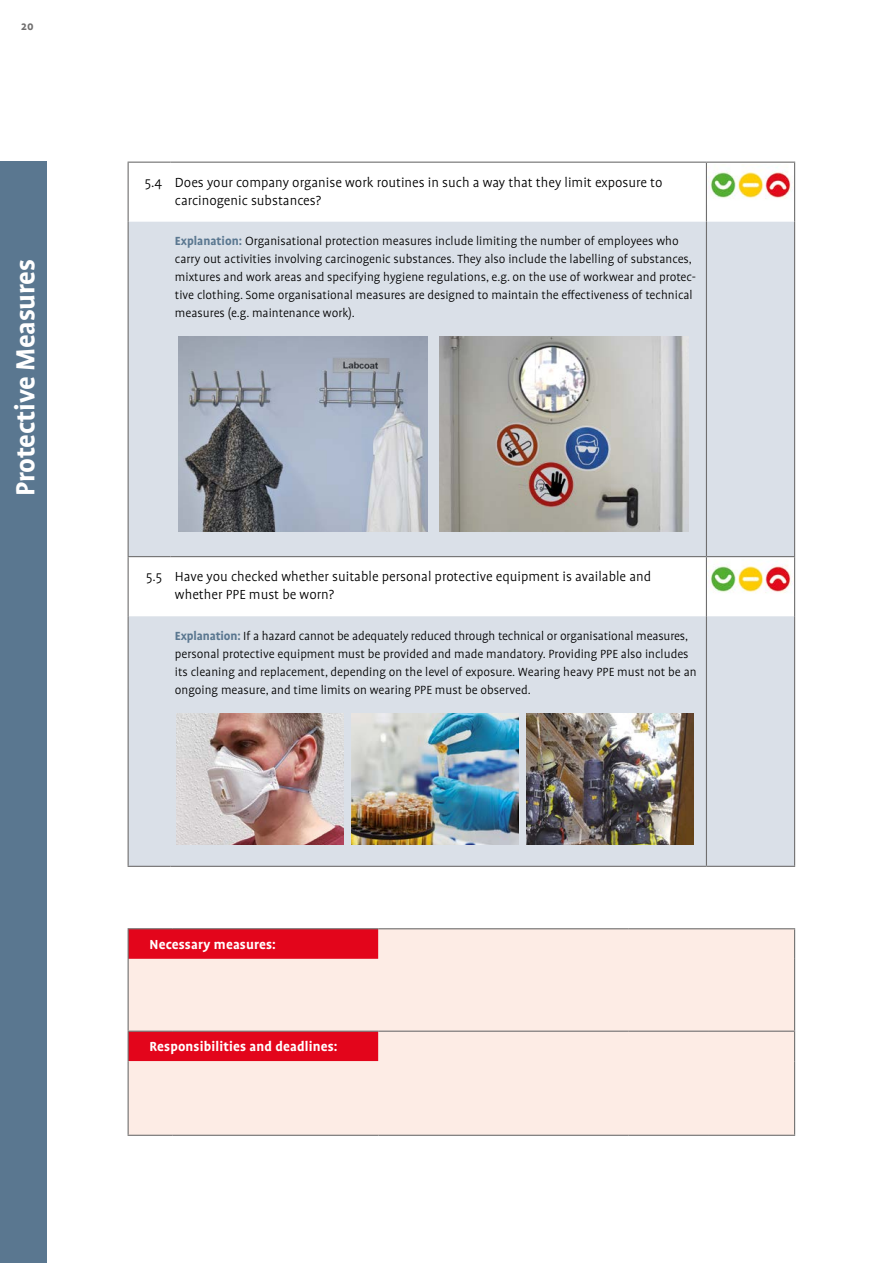
<style>
.page{position:relative;width:893px;height:1263px;background:#fff}
.page>*{position:absolute;margin:0;border:0;box-sizing:border-box;transform-origin:0 0}
.t1{font:700 30px "Profile Pro";letter-spacing:-.01em;color:#fff}
.Tabelle_Text{font:300 15px/18px "Profile Pro";color:#000}
.BS_Kasten_grau{font:700 15px "Profile Pro";letter-spacing:.01em;color:#fff}
.Tabelle_Erläuterung{font:300 13.5px/18px "Profile Pro";color:#000}
.Tabelle_Text-2{font:300 13.5px/18px "Profile Pro";color:#000}
.t2{font:700 12.75px "Profile Pro";color:#706f6f}
.s1{font-weight:700;color:#5a7790}
</style>
<div class="page">
<div style="left:129px;top:222px;width:665px;height:644px;background:#dae0e8"></div>
<svg style="left:129px;top:557px;width:665px;height:59px"></svg>
<hr style="left:128px;top:162px;width:43px;height:1px;background:#706f6f">
<hr style="left:128px;top:163px;width:1px;height:59px;background:#706f6f">
<hr style="left:171px;top:162px;width:535px;height:1px;background:#706f6f">
<hr style="left:706px;top:162px;width:89px;height:1px;background:#706f6f">
<hr style="left:706px;top:163px;width:1px;height:59px;background:#706f6f">
<hr style="left:794px;top:163px;width:1px;height:59px;background:#706f6f">
<hr style="left:128px;top:222px;width:1px;height:334px;background:#706f6f">
<hr style="left:706px;top:222px;width:1px;height:334px;background:#706f6f">
<hr style="left:794px;top:222px;width:1px;height:334px;background:#706f6f">
<hr style="left:128px;top:556px;width:43px;height:1px;background:#706f6f">
<hr style="left:128px;top:557px;width:1px;height:59px;background:#706f6f">
<hr style="left:171px;top:556px;width:535px;height:1px;background:#706f6f">
<hr style="left:706px;top:556px;width:89px;height:1px;background:#706f6f">
<hr style="left:706px;top:557px;width:1px;height:59px;background:#706f6f">
<hr style="left:794px;top:557px;width:1px;height:59px;background:#706f6f">
<hr style="left:128px;top:616px;width:1px;height:250px;background:#706f6f">
<hr style="left:706px;top:616px;width:1px;height:250px;background:#706f6f">
<hr style="left:794px;top:616px;width:1px;height:250px;background:#706f6f">
<hr style="left:128px;top:866px;width:43px;height:1px;background:#706f6f">
<hr style="left:171px;top:866px;width:535px;height:1px;background:#706f6f">
<hr style="left:706px;top:866px;width:89px;height:1px;background:#706f6f">
<div style="left:0;top:162px;width:47px;height:1101px;background:#5a7790"></div>
<div style="left:129px;top:929px;width:665px;height:206px;background:#fdece5"></div>
<hr style="left:794px;top:959px;width:1px;height:71px;background:#706f6f">
<svg style="left:128px;top:929px;width:250px;height:132px;background:#f08389"></svg>
<hr style="left:172px;top:1030px;width:206px;height:2px;background:#706f6f">
<hr style="left:378px;top:1030px;width:251px;height:2px;background:#706f6f">
<hr style="left:629px;top:1030px;width:79px;height:2px;background:#706f6f">
<hr style="left:708px;top:1030px;width:87px;height:2px;background:#706f6f">
<svg style="left:794px;top:1032px;width:1px;height:29px"></svg>
<hr style="left:128px;top:1061px;width:1px;height:74px;background:#706f6f">
<hr style="left:794px;top:1061px;width:1px;height:74px;background:#706f6f">
<hr style="left:128px;top:1135px;width:44px;height:1px;background:#706f6f">
<hr style="left:172px;top:1135px;width:206px;height:1px;background:#706f6f">
<hr style="left:378px;top:1135px;width:251px;height:1px;background:#706f6f">
<hr style="left:629px;top:1135px;width:79px;height:1px;background:#706f6f">
<hr style="left:708px;top:1135px;width:87px;height:1px;background:#706f6f">
<hr style="left:128px;top:928px;width:44px;height:1px;background:#706f6f">
<hr style="left:128px;top:929px;width:1px;height:30px;background:#706f6f">
<hr style="left:172px;top:928px;width:206px;height:1px;background:#706f6f">
<hr style="left:378px;top:928px;width:251px;height:1px;background:#706f6f">
<hr style="left:629px;top:928px;width:79px;height:1px;background:#706f6f">
<hr style="left:708px;top:928px;width:87px;height:1px;background:#706f6f">
<hr style="left:794px;top:929px;width:1px;height:30px;background:#706f6f">
<img style="left:710px;top:167px;width:81px;height:32px">
<img style="left:179px;top:336px;width:249px;height:195px">
<img style="left:440px;top:336px;width:249px;height:195px">
<img style="left:708px;top:559px;width:85px;height:40px">
<img style="left:176px;top:714px;width:167px;height:130px">
<img style="left:351px;top:714px;width:167px;height:130px">
<img style="left:527px;top:714px;width:167px;height:130px">
<p class="t2" style="left:21px;top:19px;width:14px">20</p>
<h1 class="t1" style="left:8px;top:496px;width:238px;rotate:-90deg">Protective Measures</h1>
<p class="Tabelle_Text" style="left:145px;top:174px;width:19px">5.4</p>
<p class="Tabelle_Text" style="left:175px;top:174px;width:489px">Does your company organise work routines in such a way that they limit exposure to carcinogenic substances?</p>
<p class="Tabelle_Erläuterung" style="left:175px;top:233px;width:523px"><span class="s1">Explanation:</span> Organisational protection measures include limiting the number of employees who carry out activities involving carcinogenic substances. They also include the labelling of substances, mixtures and work areas and specifying hygiene regulations, e.g. on the use of workwear and protec&shy;tive clothing. Some organisational measures are designed to maintain the effectiveness of technical measures (e.g. maintenance work).</p>
<p class="Tabelle_Text" style="left:146px;top:568px;width:17px">5.5</p>
<p class="Tabelle_Text" style="left:175px;top:568px;width:478px">Have you checked whether suitable personal protective equipment is available and whether PPE must be worn?</p>
<p class="Tabelle_Text-2" style="left:175px;top:627px;width:523px"><span class="s1">Explanation:</span> If a hazard cannot be adequately reduced through technical or organisational measures, personal protective equipment must be provided and made mandatory. Providing PPE also includes its cleaning and replacement, depending on the level of exposure. Wearing heavy PPE must not be an ongoing measure, and time limits on wearing PPE must be observed.</p>
<p class="BS_Kasten_grau" style="left:150px;top:935px;width:128px">Necessary measures:</p>
<p class="BS_Kasten_grau" style="left:149px;top:1038px;width:190px">Responsibilities and deadlines:</p>
</div>
